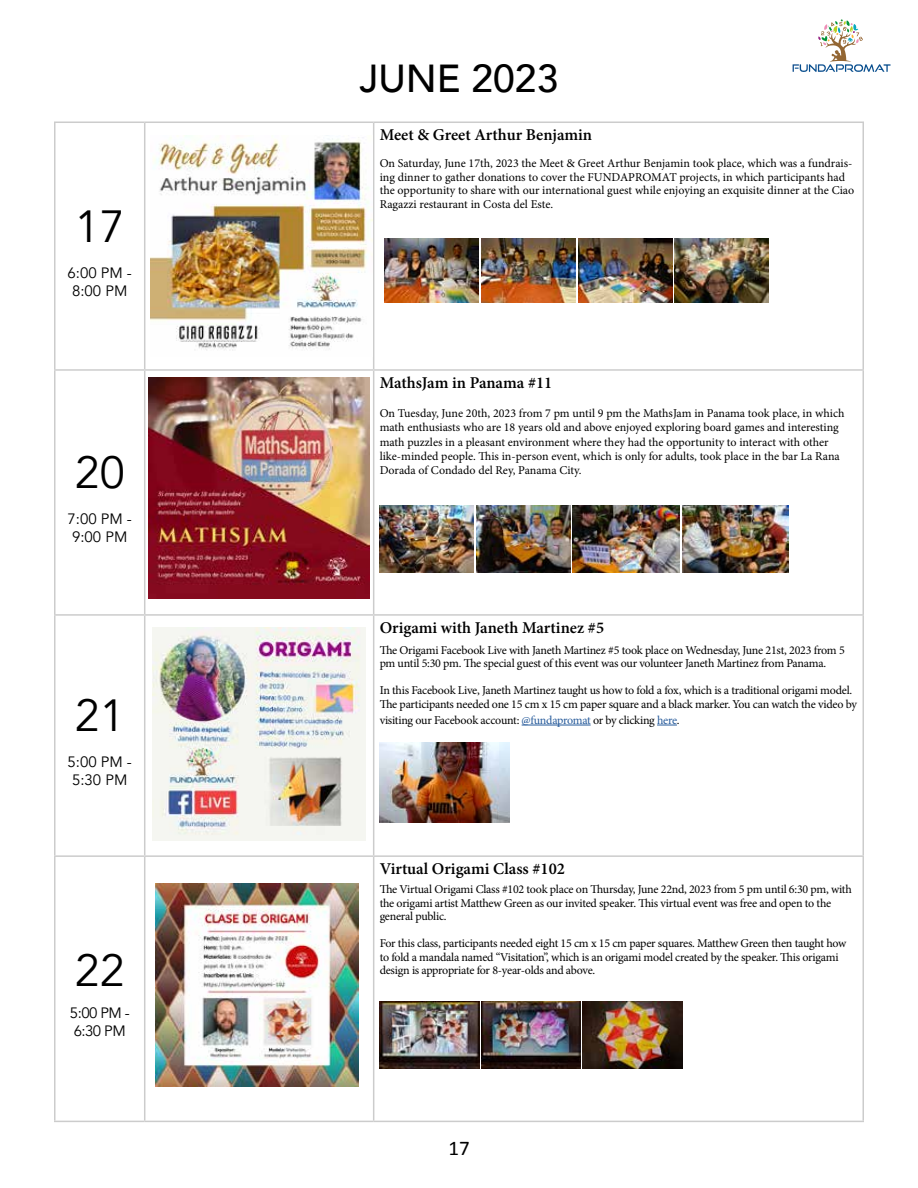
<style>
.page{position:relative;width:918px;height:1188px;background:#fff}
.page>*{position:absolute;margin:0;border:0;box-sizing:border-box;transform-origin:0 0}
.t1{font:45px "Avenir";color:#000}
.t2{font:500 39px "Avenir";color:#000}
.t3{font:21px "Calibri";color:#000}
.t4{font:600 16.5px "Minion Pro";color:#000}
.t5{font:15px/18px "Avenir";color:#000;text-align:center}
.t6{font:12px/13.5px "Minion Pro";letter-spacing:-.015em;color:#000}
.s1{color:#275b9b}
</style>
<div class="page">
<svg style="left:793px;top:19px;width:98px;height:53px"></svg>
<hr style="left:54px;top:122px;width:91px;height:1px;background:#ccc">
<hr style="left:54px;top:123px;width:2px;height:246px;background:#ccc">
<hr style="left:145px;top:122px;width:229px;height:1px;background:#ccc">
<hr style="left:144px;top:123px;width:1px;height:246px;background:#ccc">
<hr style="left:374px;top:122px;width:490px;height:1px;background:#ccc">
<hr style="left:373px;top:123px;width:1px;height:246px;background:#ccc">
<hr style="left:862px;top:123px;width:2px;height:246px;background:#ccc">
<hr style="left:54px;top:369px;width:91px;height:2px;background:#ccc">
<hr style="left:54px;top:371px;width:2px;height:243px;background:#ccc">
<hr style="left:145px;top:369px;width:229px;height:2px;background:#ccc">
<hr style="left:144px;top:371px;width:1px;height:243px;background:#ccc">
<hr style="left:374px;top:369px;width:490px;height:2px;background:#ccc">
<hr style="left:373px;top:371px;width:1px;height:243px;background:#ccc">
<hr style="left:862px;top:371px;width:2px;height:243px;background:#ccc">
<hr style="left:54px;top:614px;width:91px;height:2px;background:#ccc">
<hr style="left:54px;top:616px;width:2px;height:239px;background:#ccc">
<hr style="left:145px;top:614px;width:229px;height:2px;background:#ccc">
<hr style="left:144px;top:616px;width:1px;height:239px;background:#ccc">
<hr style="left:374px;top:614px;width:490px;height:2px;background:#ccc">
<hr style="left:373px;top:616px;width:1px;height:239px;background:#ccc">
<hr style="left:862px;top:616px;width:2px;height:239px;background:#ccc">
<hr style="left:54px;top:855px;width:91px;height:2px;background:#ccc">
<hr style="left:54px;top:857px;width:2px;height:264px;background:#ccc">
<hr style="left:145px;top:855px;width:229px;height:2px;background:#ccc">
<hr style="left:144px;top:857px;width:1px;height:264px;background:#ccc">
<hr style="left:374px;top:855px;width:490px;height:2px;background:#ccc">
<hr style="left:373px;top:857px;width:1px;height:264px;background:#ccc">
<hr style="left:862px;top:857px;width:2px;height:264px;background:#ccc">
<hr style="left:54px;top:1121px;width:91px;height:1px;background:#ccc">
<hr style="left:145px;top:1121px;width:229px;height:1px;background:#ccc">
<hr style="left:374px;top:1121px;width:490px;height:1px;background:#ccc">
<img style="left:151px;top:135px;width:221px;height:216px">
<img style="left:385px;top:239px;width:94px;height:63px">
<img style="left:482px;top:239px;width:94px;height:63px">
<img style="left:578px;top:239px;width:94px;height:63px">
<img style="left:675px;top:239px;width:94px;height:63px">
<img style="left:149px;top:378px;width:221px;height:221px">
<img style="left:380px;top:506px;width:94px;height:67px">
<img style="left:476px;top:506px;width:94px;height:67px">
<img style="left:573px;top:506px;width:107px;height:67px">
<img style="left:682px;top:506px;width:106px;height:67px">
<img style="left:153px;top:627px;width:213px;height:213px">
<hr style="left:522px;top:725px;width:69px;height:1px;background:#275b9b">
<svg style="left:657px;top:725px;width:20px;height:1px"></svg>
<img style="left:380px;top:743px;width:129px;height:80px">
<img style="left:156px;top:883px;width:203px;height:203px">
<img style="left:380px;top:1002px;width:99px;height:67px">
<img style="left:481px;top:1002px;width:100px;height:67px">
<img style="left:583px;top:1002px;width:99px;height:67px">
<h1 class="t1" style="left:75px;top:199px;width:52px">17</h1>
<p class="t5" style="left:68px;top:264px;width:66px">6:00 PM -<br>8:00 PM</p>
<h1 class="t1" style="left:75px;top:446px;width:52px">20</h1>
<p class="t5" style="left:67px;top:510px;width:66px">7:00 PM -<br>9:00 PM</p>
<h1 class="t1" style="left:75px;top:689px;width:52px">21</h1>
<p class="t5" style="left:67px;top:753px;width:66px">5:00 PM -<br>5:30 PM</p>
<h1 class="t1" style="left:75px;top:944px;width:52px">22</h1>
<p class="t5" style="left:70px;top:1005px;width:61px;text-align:left">5:00 PM -<br>6:30 PM</p>
<h2 class="t2" style="left:360px;top:45px;width:200px">JUNE 2023</h2>
<h3 class="t4" style="left:380px;top:124px;width:214px">Meet &amp; Greet Arthur Benjamin</h3>
<p class="t6" style="left:380px;top:157px;width:476px">On Saturday, June 17th, 2023 the Meet &amp; Greet Arthur Benjamin took place, which was a fundrais&shy;ing dinner to gather donations to cover the FUNDAPROMAT projects, in which participants had the opportunity to share with our international guest while enjoying an exquisite dinner at the Ciao Ragazzi restaurant in Costa del Este.</p>
<h3 class="t4" style="left:380px;top:371px;width:174px">MathsJam in Panama #11</h3>
<p class="t6" style="left:380px;top:406px;width:466px;line-height:14.4px">On Tuesday, June 20th, 2023 from 7 pm until 9 pm the MathsJam in Panama took place, in which math enthusiasts who are 18 years old and above enjoyed exploring board games and interesting math puzzles in a pleasant environment where they had the opportunity to interact with other like-minded people. This in-person event, which is only for adults, took place in the bar La Rana Dorada of Condado del Rey, Panama City.</p>
<h3 class="t4" style="left:380px;top:616px;width:226px">Origami with Janeth Martinez #5</h3>
<p class="t6" style="left:380px;top:643px;width:467px">The Origami Facebook Live with Janeth Martinez #5 took place on Wednesday, June 21st, 2023 from 5 pm until 5:30 pm. The special guest of this event was our volunteer Janeth Martinez from Panama.</p>
<p class="t6" style="left:380px;top:684px;width:479px">In this Facebook Live, Janeth Martinez taught us how to fold a fox, which is a traditional origami model.<br>The participants needed one 15 cm x 15 cm paper square and a black marker. You can watch the video by</p>
<p class="t6" style="left:380px;top:713px;width:301px">visiting our Facebook account: <span class="s1">@fundapromat</span> or by clicking <span class="s1">here</span>.</p>
<h3 class="t4" style="left:380px;top:857px;width:187px">Virtual Origami Class #102</h3>
<p class="t6" style="left:380px;top:883px;width:474px">The Virtual Origami Class #102 took place on Thursday, June 22nd, 2023 from 5 pm until 6:30 pm, with the origami artist Matthew Green as our invited speaker. This virtual event was free and open to the general public.</p>
<p class="t6" style="left:380px;top:937px;width:468px">For this class, participants needed eight 15 cm x 15 cm paper squares. Matthew Green then taught how to fold a mandala named “Visitation”, which is an origami model created by the speaker. This origami design is appropriate for 8-year-olds and above.</p>
<h3 class="t3" style="left:448px;top:1133px;width:23px">17</h3>
</div>
